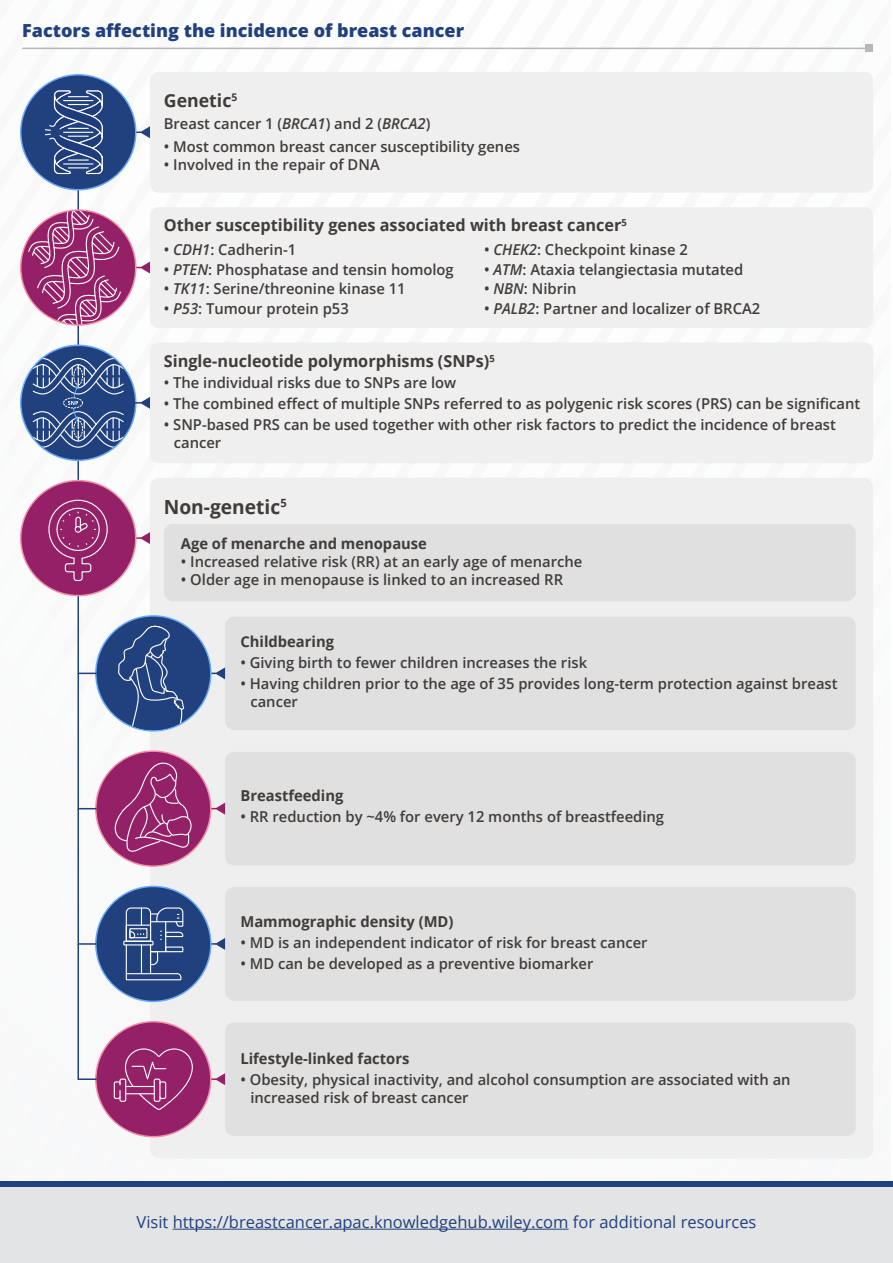
<style>
.page{position:relative;width:893px;height:1263px;background:#fff}
.page>*{position:absolute;margin:0;border:0;box-sizing:border-box;transform-origin:0 0}
.t1{font:700 19.5px "Open Sans";color:#403c3a}
.t2{font:800 18px "Open Sans";color:#21407e}
.t3{font:700 18px "Open Sans";color:#403c3a}
.t4{font:700 16.5px "Open Sans";color:#403c3a}
.t5{font:16.5px "Open Sans";color:#21407e}
.t6{font:600 15px/18px "Open Sans";color:#403c3a}
.t7{font:700 15px "Open Sans";color:#403c3a}
.s1{font-style:italic}
</style>
<div class="page">
<hr style="left:22px;top:48px;width:847px;height:1px;background:#b7b7b7">
<div style="left:865px;top:44px;width:8px;height:8px;background:#b7b7b7"></div>
<div style="left:150px;top:72px;width:723px;height:121px;background:#efefef;border-radius:8px"></div>
<div style="left:150px;top:207px;width:723px;height:121px;background:#efefef;border-radius:8px"></div>
<div style="left:150px;top:342px;width:723px;height:121px;background:#efefef;border-radius:8px"></div>
<div style="left:150px;top:478px;width:723px;height:680px;background:#efefef;border-radius:9px"></div>
<hr style="left:77px;top:170px;width:2px;height:412px;background:#21407e">
<div style="left:225px;top:617px;width:631px;height:113px;background:#e0e0e0;border-radius:9px"></div>
<div style="left:225px;top:752px;width:631px;height:113px;background:#e0e0e0;border-radius:9px"></div>
<div style="left:225px;top:887px;width:631px;height:114px;background:#e0e0e0;border-radius:9px"></div>
<div style="left:225px;top:1022px;width:631px;height:114px;background:#e0e0e0;border-radius:9px"></div>
<svg style="left:20px;top:74px;width:130px;height:116px"></svg>
<svg style="left:20px;top:480px;width:205px;height:657px"></svg>
<div style="left:154px;top:1078px;width:7px;height:24px;border:1px solid #fff;border-radius:2px"></div>
<div style="left:159px;top:1081px;width:7px;height:18px;border:1px solid #fff;border-radius:2px"></div>
<div style="left:119px;top:1078px;width:7px;height:24px;border:1px solid #fff;border-radius:2px"></div>
<div style="left:114px;top:1081px;width:7px;height:18px;border:1px solid #fff;border-radius:2px"></div>
<div style="left:164px;top:524px;width:692px;height:77px;background:#e0e0e0;border-radius:9px"></div>
<svg style="left:20px;top:209px;width:130px;height:117px"></svg>
<svg style="left:20px;top:345px;width:130px;height:116px"></svg>
<div style="left:0;top:1187px;width:893px;height:76px;background:#e3e4e5"></div>
<div style="left:0;top:1181px;width:893px;height:6px;background:#21407e"></div>
<hr style="left:173px;top:1229px;width:396px;height:1px;background:#21407e">
<p class="t2" style="left:22px;top:18px;width:443px">Factors affecting the incidence of breast cancer</p>
<p class="t3" style="left:164px;top:87px;width:75px">Genetic<sup>5</sup></p>
<p class="t6" style="left:164px;top:114px;width:268px">Breast cancer 1 (<span class="s1">BRCA1</span>) and 2 (<span class="s1">BRCA2</span>)</p>
<p class="t6" style="left:164px;top:137px;width:358px">• Most common breast cancer susceptibility genes</p>
<p class="t6" style="left:164px;top:155px;width:217px">• Involved in the repair of DNA</p>
<p class="t4" style="left:164px;top:214px;width:465px">Other susceptibility genes associated with breast cancer<sup>5</sup></p>
<p class="t6" style="left:164px;top:241px;width:134px">• <span class="s1">CDH1</span>: Cadherin-1</p>
<p class="t6" style="left:164px;top:260px;width:291px">• <span class="s1">PTEN</span>: Phosphatase and tensin homolog</p>
<p class="t6" style="left:164px;top:280px;width:243px">• <span class="s1">TK11</span>: Serine/threonine kinase 11</p>
<p class="t6" style="left:164px;top:299px;width:187px">• <span class="s1">P53</span>: Tumour protein p53</p>
<p class="t6" style="left:484px;top:241px;width:205px">• <span class="s1">CHEK2</span>: Checkpoint kinase 2</p>
<p class="t6" style="left:484px;top:260px;width:261px">• <span class="s1">ATM</span>: Ataxia telangiectasia mutated</p>
<p class="t6" style="left:484px;top:280px;width:94px">• <span class="s1">NBN</span>: Nibrin</p>
<p class="t6" style="left:484px;top:299px;width:278px">• <span class="s1">PALB2</span>: Partner and localizer of BRCA2</p>
<p class="t4" style="left:164px;top:350px;width:332px">Single-nucleotide polymorphisms (SNPs)<sup>5</sup></p>
<p class="t6" style="left:164px;top:373px;width:294px">• The individual risks due to SNPs are low</p>
<p class="t6" style="left:164px;top:394px;width:698px">• The combined effect of multiple SNPs referred to as polygenic risk scores (PRS) can be significant</p>
<p class="t6" style="left:174px;top:415px;width:664px;text-indent:-10px">• SNP-based PRS can be used together with other risk factors to predict the incidence of breast cancer</p>
<h1 class="t1" style="left:164px;top:493px;width:124px">Non-genetic<sup>5</sup></h1>
<p class="t7" style="left:181px;top:533px;width:248px">Age of menarche and menopause</p>
<p class="t6" style="left:181px;top:552px;width:403px">• Increased relative risk (RR) at an early age of menarche</p>
<p class="t6" style="left:181px;top:570px;width:384px">• Older age in menopause is linked to an increased RR</p>
<p class="t7" style="left:240px;top:631px;width:95px">Childbearing</p>
<p class="t6" style="left:240px;top:653px;width:348px">• Giving birth to fewer children increases the risk</p>
<p class="t6" style="left:250px;top:674px;width:589px;text-indent:-10px">• Having children prior to the age of 35 provides long-term protection against breast cancer</p>
<p class="t7" style="left:240px;top:785px;width:105px">Breastfeeding</p>
<p class="t6" style="left:240px;top:807px;width:425px">• RR reduction by ~4% for every 12 months of breastfeeding</p>
<p class="t7" style="left:240px;top:911px;width:215px">Mammographic density (MD)</p>
<p class="t6" style="left:240px;top:933px;width:409px">• MD is an independent indicator of risk for breast cancer</p>
<p class="t6" style="left:240px;top:954px;width:355px">• MD can be developed as a preventive biomarker</p>
<p class="t7" style="left:240px;top:1048px;width:171px">Lifestyle-linked factors</p>
<p class="t6" style="left:250px;top:1070px;width:542px;text-indent:-10px">• Obesity, physical inactivity, and alcohol consumption are associated with an increased risk of breast cancer</p>
<p class="t5" style="left:137px;top:1210px;width:621px">Visit https://breastcancer.apac.knowledgehub.wiley.com for additional resources</p>
</div>
